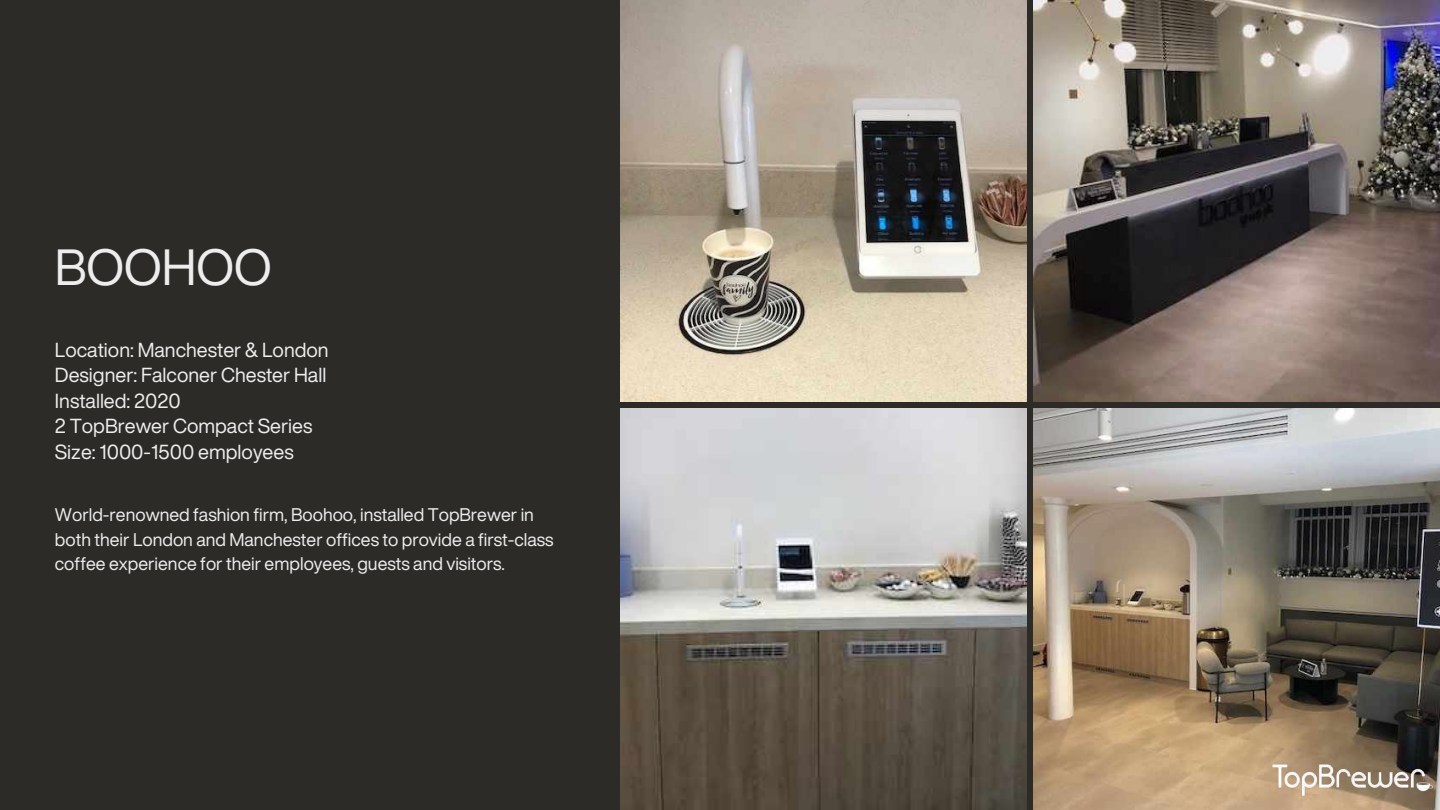
<style>
.page{position:relative;width:1440px;height:810px;background:#2c2b27}
.page>*{position:absolute;margin:0;border:0;box-sizing:border-box;transform-origin:0 0}
.t1{font:50px "Helvetica Now Display";color:#ededed}
.t2{font:20px/25.5px "Helvetica Now Display";color:#ededed}
.t3{font:18px/24.5px "Helvetica Now Display";color:#ededed}
</style>
<div class="page">
<img style="left:620px;top:0;width:406px;height:401px">
<img style="left:1034px;top:0;width:406px;height:401px">
<img style="left:620px;top:409px;width:406px;height:401px">
<img style="left:1034px;top:409px;width:406px;height:401px">
<img style="left:1272px;top:763px;width:162px;height:33px">
<h1 class="t1" style="left:55px;top:230px;width:218px">BOOHOO</h1>
<p class="t2" style="left:55px;top:336px;width:275px">Location: Manchester &amp; London<br>Designer: Falconer Chester Hall<br>Installed: 2020<br>2 TopBrewer Compact Series<br>Size: 1000-1500 employees</p>
<p class="t3" style="left:55px;top:502px;width:500px">World-renowned fashion firm, Boohoo, installed TopBrewer in both their London and Manchester offices to provide a first-class coffee experience for their employees, guests and visitors.</p>
</div>
